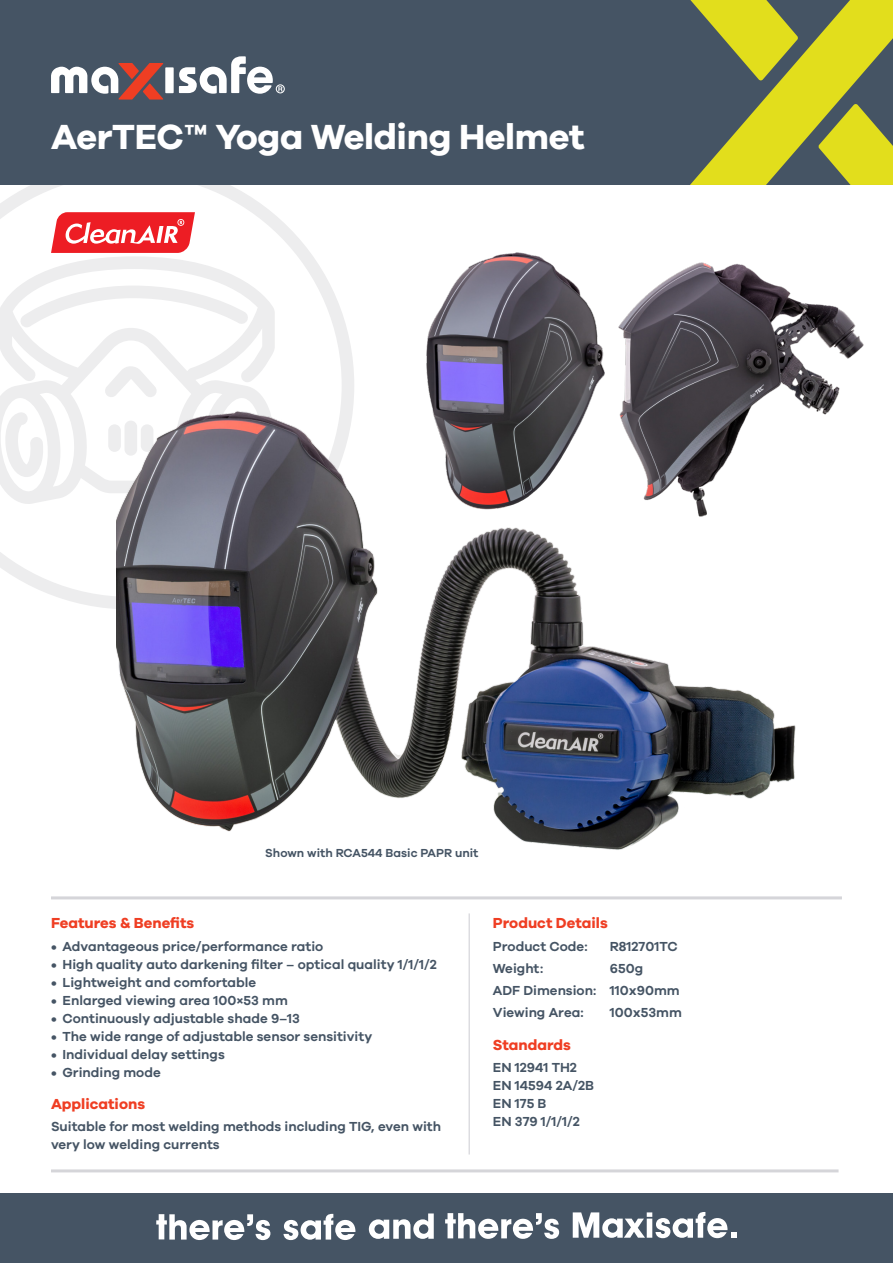
<style>
.page{position:relative;width:893px;height:1263px;background:#fff}
.page>*{position:absolute;margin:0;border:0;box-sizing:border-box;transform-origin:0 0}
.t1{font:700 36px "Galano Grotesque DEMO";letter-spacing:-.01em;color:#fff}
.t2{font:700 15px "Galano Grotesque DEMO";color:#ef3e23}
.t3{font:600 13.5px/18px "Galano Grotesque";color:#455464}
.t4{font:600 12px "Galano Grotesque";color:#455464}
.s1{font-family:"Galano Grotesque";font-weight:600}
</style>
<div class="page">
<svg style="left:0;top:185px;width:354px;height:424px"></svg>
<div style="left:0;top:0;width:893px;height:185px;background:#455464"></div>
<svg style="left:690px;top:0;width:203px;height:185px"></svg>
<div style="left:0;top:1194px;width:893px;height:69px;background:#455464"></div>
<svg style="left:51px;top:56px;width:234px;height:44px"></svg>
<hr style="left:51px;top:896px;width:791px;height:3px;background:#d5d5d9">
<hr style="left:469px;top:913px;width:1px;height:241px;background:#d5d5d9">
<svg style="left:283px;top:1214px;width:72px;height:26px"></svg>
<svg style="left:369px;top:1213px;width:65px;height:26px"></svg>
<svg style="left:445px;top:1213px;width:114px;height:26px"></svg>
<svg style="left:573px;top:1212px;width:164px;height:26px"></svg>
<svg style="left:156px;top:1214px;width:114px;height:26px"></svg>
<img style="left:618px;top:262px;width:245px;height:153px">
<hr style="left:51px;top:1169px;width:787px;height:3px;background:#d5d5d9">
<svg style="left:51px;top:212px;width:144px;height:41px"></svg>
<img style="left:117px;top:400px;width:685px;height:450px">
<img style="left:426px;top:252px;width:178px;height:260px">
<h1 class="t1" style="left:51px;top:121px;width:535px">AerTEC<span class="s1">™</span> Yoga Welding Helmet</h1>
<p class="t4" style="left:265px;top:846px;width:215px">Shown with RCA544 Basic PAPR unit</p>
<p class="t2" style="left:51px;top:917px;width:145px">Features &amp; Benefits</p>
<p class="t3" style="left:51px;top:937px;width:274px">• Advantageous price/performance ratio</p>
<p class="t3" style="left:51px;top:955px;width:387px">• High quality auto darkening filter – optical quality 1/1/1/2</p>
<p class="t3" style="left:51px;top:973px;width:207px">• Lightweight and comfortable</p>
<p class="t3" style="left:51px;top:991px;width:238px">• Enlarged viewing area 100×53 mm</p>
<p class="t3" style="left:51px;top:1009px;width:250px">• Continuously adjustable shade 9–13</p>
<p class="t3" style="left:51px;top:1027px;width:323px">• The wide range of adjustable sensor sensitivity</p>
<p class="t3" style="left:51px;top:1045px;width:175px">• Individual delay settings</p>
<p class="t3" style="left:51px;top:1063px;width:111px">• Grinding mode</p>
<p class="t2" style="left:51px;top:1097px;width:96px">Applications</p>
<p class="t3" style="left:51px;top:1117px;width:391px">Suitable for most welding methods including TIG, even with very low welding currents</p>
<p class="t2" style="left:493px;top:917px;width:116px">Product Details</p>
<p class="t3" style="left:493px;top:937px;width:96px">Product Code:</p>
<p class="t3" style="left:610px;top:937px;width:69px">R812701TC</p>
<p class="t3" style="left:493px;top:959px;width:52px">Weight:</p>
<p class="t3" style="left:493px;top:957px;width:188px;line-height:22.2px;text-indent:117px">650g<br>ADF Dimension: 110x90mm<br>Viewing Area:</p>
<p class="t3" style="left:610px;top:1003px;width:73px">100x53mm</p>
<p class="t2" style="left:493px;top:1038px;width:79px">Standards</p>
<p class="t3" style="left:493px;top:1058px;width:103px">EN 12941 TH2<br>EN 14594 2A/2B<br>EN 175 B<br>EN 379 1/1/1/2</p>
</div>
